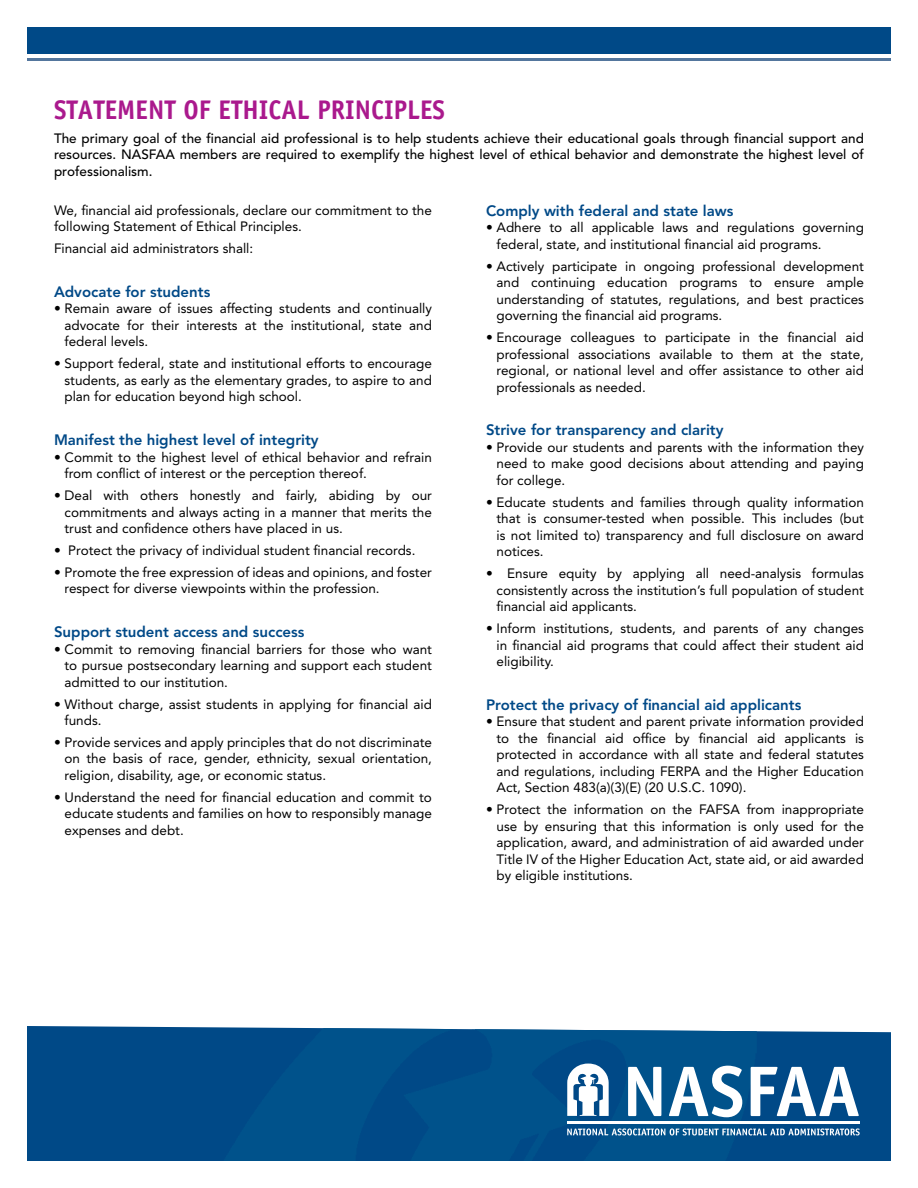
<style>
.page{position:relative;width:918px;height:1188px;background:#fff}
.page>*{position:absolute;margin:0;border:0;box-sizing:border-box;transform-origin:0 0}
.t1{font:700 27px "Officina Sans Std";color:#aa198d;scale:.96 1}
.t2{font:800 15px "Avenir LT Std";color:#004987}
.t3{font:13.5px/16.5px "Avenir LT Std";color:#000;text-align:justify}
.t4{font:500 13.5px/16.5px "Avenir LT Std";color:#000;text-align:justify}
</style>
<div class="page">
<div style="left:757px;top:1031px;width:134px;height:130px;background:#004987"></div>
<img style="left:27px;top:1026px;width:730px;height:135px">
<svg style="left:628px;top:1067px;width:33px;height:49px"></svg>
<svg style="left:669px;top:1066px;width:73px;height:51px"></svg>
<svg style="left:751px;top:1067px;width:108px;height:49px"></svg>
<svg style="left:567px;top:1128px;width:293px;height:8px;background:#5f8fb4"></svg>
<svg style="left:567px;top:1064px;width:42px;height:52px"></svg>
<hr style="left:567px;top:1121px;width:293px;height:2px;background:#fff">
<hr style="left:27px;top:58px;width:864px;height:3px;background:#54769d">
<div style="left:27px;top:27px;width:864px;height:27px;background:#004987"></div>
<h1 class="t1" style="left:54px;top:93px;width:409px">STATEMENT OF ETHICAL PRINCIPLES</h1>
<p class="t4" style="left:54px;top:130px;width:811px">The primary goal of the financial aid professional is to help students achieve their educational goals through financial support and resources. NASFAA members are required to exemplify the highest level of ethical behavior and demonstrate the highest level of professionalism.</p>
<p class="t3" style="left:54px;top:202px;width:379px">We, financial aid professionals, declare our commitment to the following Statement of Ethical Principles.</p>
<p class="t3" style="left:54px;top:240px;width:201px">Financial aid administrators shall:</p>
<p class="t2" style="left:54px;top:283px;width:158px">Advocate for students</p>
<p class="t3" style="left:65px;top:301px;width:369px;text-indent:-11px">• Remain aware of issues affecting students and continually advocate for their interests at the institutional, state and federal levels.</p>
<p class="t3" style="left:65px;top:356px;width:369px;text-indent:-11px">• Support federal, state and institutional efforts to encourage students, as early as the elementary grades, to aspire to and plan for education beyond high school.</p>
<p class="t2" style="left:54px;top:431px;width:266px">Manifest the highest level of integrity</p>
<p class="t3" style="left:65px;top:449px;width:369px;text-indent:-11px">• Commit to the highest level of ethical behavior and refrain from conflict of interest or the perception thereof.</p>
<p class="t3" style="left:65px;top:487px;width:369px;text-indent:-11px">• Deal with others honestly and fairly, abiding by our commitments and always acting in a manner that merits the trust and confidence others have placed in us.</p>
<p class="t3" style="left:54px;top:542px;width:363px">• Protect the privacy of individual student financial records.</p>
<p class="t3" style="left:65px;top:564px;width:369px;text-indent:-11px">• Promote the free expression of ideas and opinions, and foster respect for diverse viewpoints within the profession.</p>
<p class="t2" style="left:54px;top:623px;width:252px">Support student access and success</p>
<p class="t3" style="left:65px;top:641px;width:369px;text-indent:-11px">• Commit to removing financial barriers for those who want to pursue postsecondary learning and support each student admitted to our institution.</p>
<p class="t3" style="left:65px;top:696px;width:369px;text-indent:-11px">• Without charge, assist students in applying for financial aid funds.</p>
<p class="t3" style="left:65px;top:734px;width:369px;text-indent:-11px">• Provide services and apply principles that do not discriminate on the basis of race, gender, ethnicity, sexual orientation, religion, disability, age, or economic status.</p>
<p class="t3" style="left:65px;top:789px;width:369px;text-indent:-11px">• Understand the need for financial education and commit to educate students and families on how to responsibly manage expenses and debt.</p>
<p class="t2" style="left:486px;top:202px;width:249px">Comply with federal and state laws</p>
<p class="t3" style="left:497px;top:220px;width:369px;text-indent:-11px">• Adhere to all applicable laws and regulations governing federal, state, and institutional financial aid programs.</p>
<p class="t3" style="left:497px;top:258px;width:369px;text-indent:-11px">• Actively participate in ongoing professional development and continuing education programs to ensure ample understanding of statutes, regulations, and best practices governing the financial aid programs.</p>
<p class="t3" style="left:497px;top:329px;width:369px;text-indent:-11px">• Encourage colleagues to participate in the financial aid professional associations available to them at the state, regional, or national level and offer assistance to other aid professionals as needed.</p>
<p class="t2" style="left:486px;top:421px;width:239px">Strive for transparency and clarity</p>
<p class="t3" style="left:497px;top:439px;width:369px;text-indent:-11px">• Provide our students and parents with the information they need to make good decisions about attending and paying for college.</p>
<p class="t3" style="left:497px;top:494px;width:369px;text-indent:-11px">• Educate students and families through quality information that is consumer-tested when possible. This includes (but is not limited to) transparency and full disclosure on award notices.</p>
<p class="t3" style="left:497px;top:565px;width:369px;text-indent:-11px">• Ensure equity by applying all need-analysis formulas consistently across the institution’s full population of student financial aid applicants.</p>
<p class="t3" style="left:497px;top:620px;width:369px;text-indent:-11px">• Inform institutions, students, and parents of any changes in financial aid programs that could affect their student aid eligibility.</p>
<p class="t2" style="left:486px;top:696px;width:317px">Protect the privacy of financial aid applicants</p>
<p class="t3" style="left:497px;top:714px;width:369px;text-indent:-11px">• Ensure that student and parent private information provided to the financial aid office by financial aid applicants is protected in accordance with all state and federal statutes and regulations, including FERPA and the Higher Education Act, Section 483(a)(3)(E) (20 U.S.C. 1090).</p>
<p class="t3" style="left:497px;top:802px;width:369px;text-indent:-11px">• Protect the information on the FAFSA from inappropriate use by ensuring that this information is only used for the application, award, and administration of aid awarded under Title IV of the Higher Education Act, state aid, or aid awarded by eligible institutions.</p>
</div>
